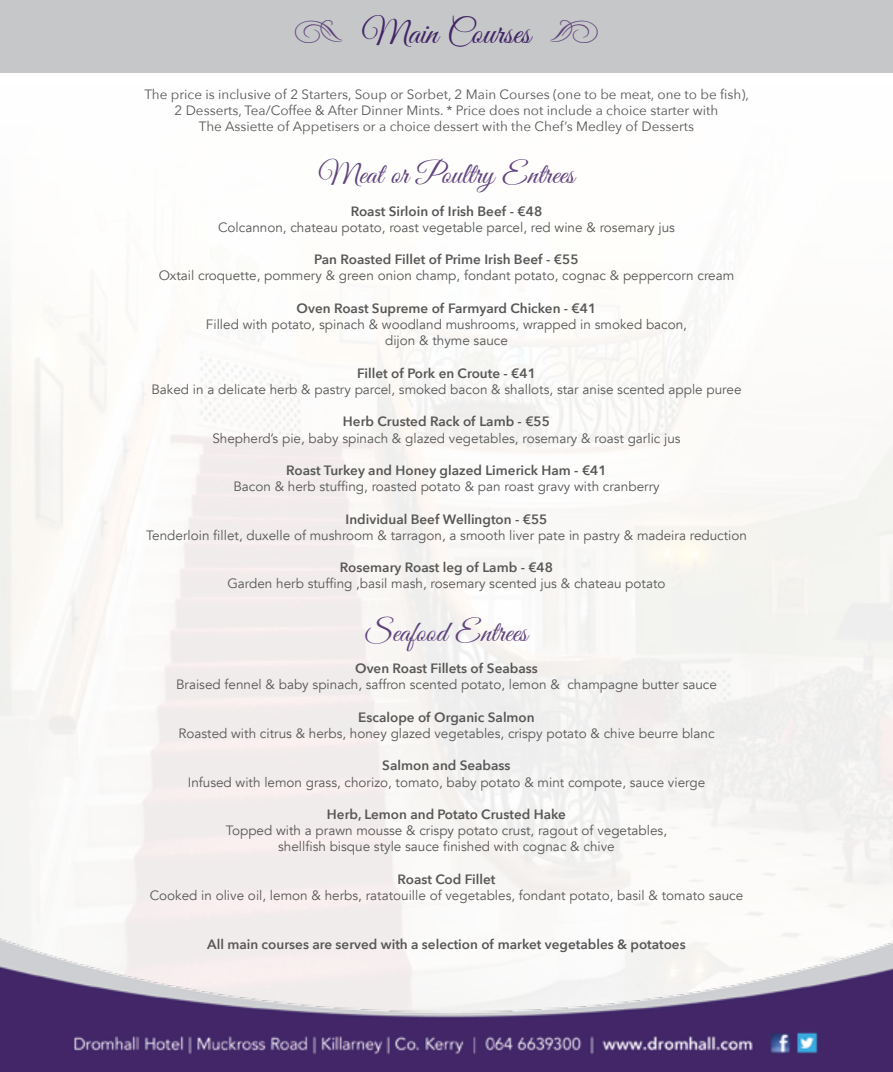
<style>
.page{position:relative;width:893px;height:1072px;background:#fff}
.page>*{position:absolute;margin:0;border:0;box-sizing:border-box;transform-origin:0 0}
.t1{font:34.5px "Good Vibrations Script";color:#422567}
.t2{font:30px "Good Vibrations Script";color:#60437c}
.t3{font:13.5px/16.2px "Avenir";color:#575756;text-align:center}
.t4{font:600 13.5px "Avenir Next";color:#575756}
.t5{font:13.5px/16.2px "Avenir Next";color:#575756;text-align:center}
.s1{font-family:"Type Embellishments One Let Plain";color:#60437c}
</style>
<div class="page">
<img style="left:0;top:888px;width:893px;height:183px">
<div style="left:0;top:0;width:893px;height:72px;background:#c6c7c9"></div>
<h1 class="t1" style="left:293px;top:9px;width:308px"><span class="s1">z</span> Main Courses <span class="s1">å</span></h1>
<p class="t5" style="left:144px;top:85px;width:606px">The price is inclusive of 2 Starters, Soup or Sorbet, 2 Main Courses (one to be meat, one to be fish),<br>2 Desserts, Tea/Coffee &amp; After Dinner Mints. * Price does not include a choice starter with<br>The Assiette of Appetisers or a choice dessert with the Chef’s Medley of Desserts</p>
<h2 class="t2" style="left:318px;top:153px;width:258px">Meat or Poultry Entrees</h2>
<p class="t4" style="left:351px;top:199px;width:193px">Roast Sirloin of I rish Beef - €48</p>
<p class="t3" style="left:218px;top:219px;width:458px">Colcannon, chateau potato, roast vegetable parcel, red wine &amp; rosemary jus</p>
<p class="t4" style="left:314px;top:248px;width:266px">Pan Roasted Fillet of Prime I rish Beef - €55</p>
<p class="t3" style="left:159px;top:268px;width:577px">Oxtail croquette, pommery &amp; green onion champ, fondant potato, cognac &amp; peppercorn cream</p>
<p class="t4" style="left:297px;top:296px;width:301px">Oven Roast Supreme of Farmyard Chicken - €41</p>
<p class="t3" style="left:206px;top:316px;width:483px">Filled with potato, spinach &amp; woodland mushrooms, wrapped in smoked bacon, dijon &amp; thyme sauce</p>
<p class="t4" style="left:357px;top:361px;width:180px">Fillet of Pork en Croute - €41</p>
<p class="t3" style="left:151px;top:381px;width:592px">Baked in a delicate herb &amp; pastry parcel, smoked bacon &amp; shallots, star anise scented apple puree</p>
<p class="t4" style="left:343px;top:410px;width:209px">H erb Crusted Rack of Lamb - €55</p>
<p class="t3" style="left:212px;top:430px;width:470px">Shepherd’s pie, baby spinach &amp; glazed vegetables, rosemary &amp; roast garlic jus</p>
<p class="t4" style="left:286px;top:458px;width:322px">Roast Turkey and Honey glazed Limerick Ham - €41</p>
<p class="t3" style="left:233px;top:478px;width:428px">Bacon &amp; herb stuffing, roasted potato &amp; pan roast gravy with cranberry</p>
<p class="t4" style="left:346px;top:507px;width:203px">I ndividual Beef Wellington - €55</p>
<p class="t3" style="left:146px;top:527px;width:602px">Tenderloin fillet, duxelle of mushroom &amp; tarragon, a smooth liver pate in pastry &amp; madeira reduction</p>
<p class="t4" style="left:340px;top:556px;width:215px">Rosemary Roast leg of Lamb - €48</p>
<p class="t3" style="left:227px;top:576px;width:440px">Garden herb stuffing ,basil mash, rosemary scented jus &amp; chateau potato</p>
<h2 class="t2" style="left:365px;top:610px;width:164px">Seafood Entrees</h2>
<p class="t4" style="left:355px;top:656px;width:184px">Oven Roast Fillets of Seabass</p>
<p class="t3" style="left:176px;top:676px;width:542px">Braised fennel &amp; baby spinach, saffron scented potato, lemon &amp; champagne butter sauce</p>
<p class="t4" style="left:358px;top:705px;width:178px">Escalope of Organic Salmon</p>
<p class="t3" style="left:178px;top:725px;width:538px">Roasted with citrus &amp; herbs, honey glazed vegetables, crispy potato &amp; chive beurre blanc</p>
<p class="t4" style="left:382px;top:754px;width:130px">Salmon and Seabass</p>
<p class="t3" style="left:188px;top:774px;width:519px">Infused with lemon grass, chorizo, tomato, baby potato &amp; mint compote, sauce vierge</p>
<p class="t4" style="left:327px;top:802px;width:240px">H erb, Lemon and Potato Crusted H ake</p>
<p class="t3" style="left:226px;top:822px;width:443px">Topped with a prawn mousse &amp; crispy potato crust, ragout of vegetables, shellfish bisque style sauce finished with cognac &amp; chive</p>
<p class="t4" style="left:397px;top:867px;width:100px">Roast Cod Fillet</p>
<p class="t3" style="left:150px;top:887px;width:595px">Cooked in olive oil, lemon &amp; herbs, ratatouille of vegetables, fondant potato, basil &amp; tomato sauce</p>
<p class="t4" style="left:207px;top:932px;width:480px">All main courses are served with a selection of market vegetables &amp; potatoes</p>
</div>
